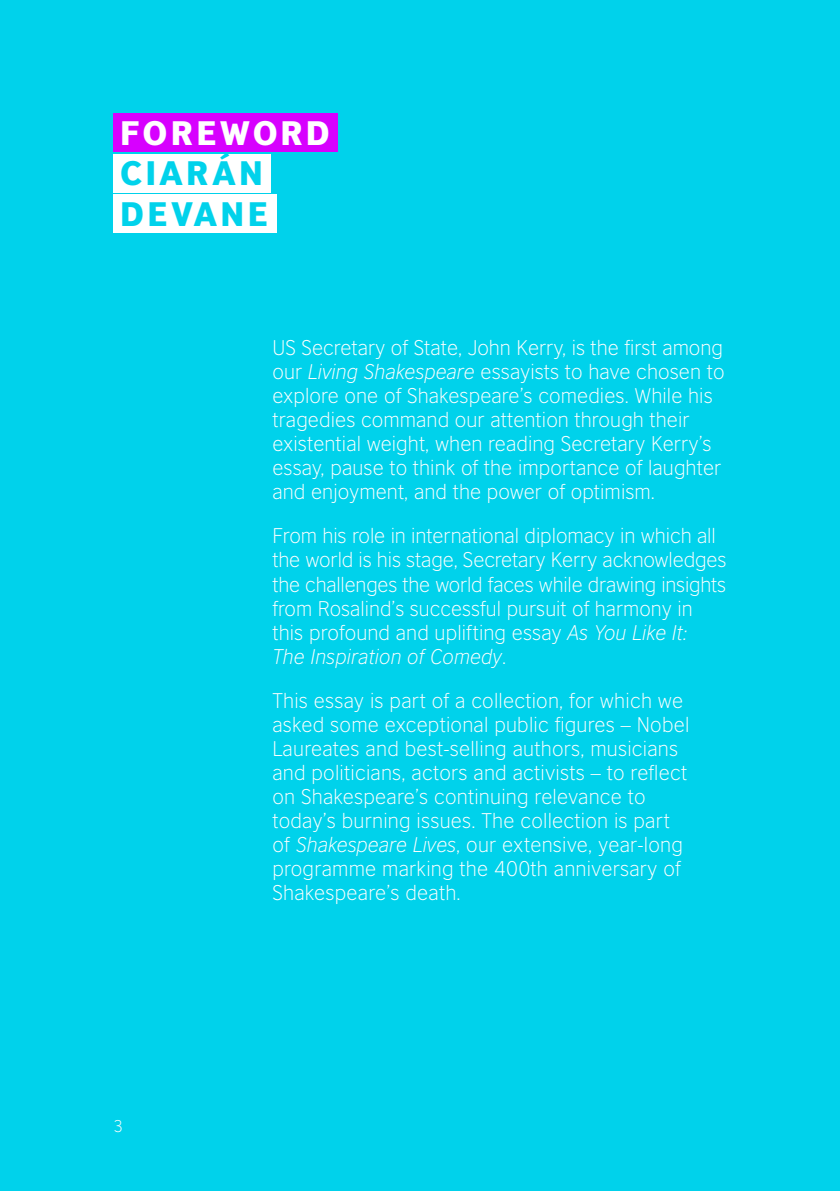
<style>
.page{position:relative;width:840px;height:1191px;background:#fff}
.page>*{position:absolute;margin:0;border:0;box-sizing:border-box;transform-origin:0 0}
.t1{font:900 32px "British Council Sans";letter-spacing:.105em;color:#00d2eb}
.t2{font:900 32px "British Council Sans";letter-spacing:.1em;color:#fff}
.Intro_Copy_White{font:300 20px/24px "British Council Sans";letter-spacing:.005em;color:#fff}
.t3{font:300 16px "British Council Sans";color:#fff}
.s1{font-style:italic}
</style>
<div class="page">
<div style="left:0;top:0;width:839px;height:1191px;background:#00d2eb"></div>
<div style="left:113px;top:113px;width:224px;height:39px;background:#d700ff"></div>
<div style="left:113px;top:154px;width:158px;height:38px;background:#fff"></div>
<div style="left:113px;top:194px;width:163px;height:39px;background:#fff"></div>
<p class="t2" style="left:120px;top:111px;width:211px">FOREWORD</p>
<p class="t1" style="left:120px;top:152px;width:144px">CIARÁN</p>
<p class="t1" style="left:120px;top:192px;width:149px">DEVANE</p>
<p class="t3" style="left:113px;top:1116px;width:11px">3</p>
<p class="Intro_Copy_White" style="left:272px;top:336px;width:453px">US Secretary of State, John Kerry, is the first among our <span class="s1">Living Shakespeare</span> essayists to have chosen to explore one of Shakespeare’s comedies. While his tragedies command our attention through their existential weight, when reading Secretary Kerry’s essay, pause to think of the importance of laughter and enjoyment, and the power of optimism.</p>
<p class="Intro_Copy_White" style="left:272px;top:524px;width:455px">From his role in international diplomacy in which all the world is his stage, Secretary Kerry acknowledges the challenges the world faces while drawing insights from Rosalind’s successful pursuit of harmony in this profound and uplifting essay <span class="s1">As You Like It:<br>The Inspiration of Comedy</span>.</p>
<p class="Intro_Copy_White" style="left:272px;top:688px;width:418px">This essay is part of a collection, for which we asked some exceptional public figures – Nobel Laureates and best-selling authors, musicians and politicians, actors and activists – to reflect on Shakespeare’s continuing relevance to today’s burning issues. The collection is part of <span class="s1">Shakespeare Lives</span>, our extensive, year-long programme marking the 400th anniversary of Shakespeare’s death.</p>
</div>
